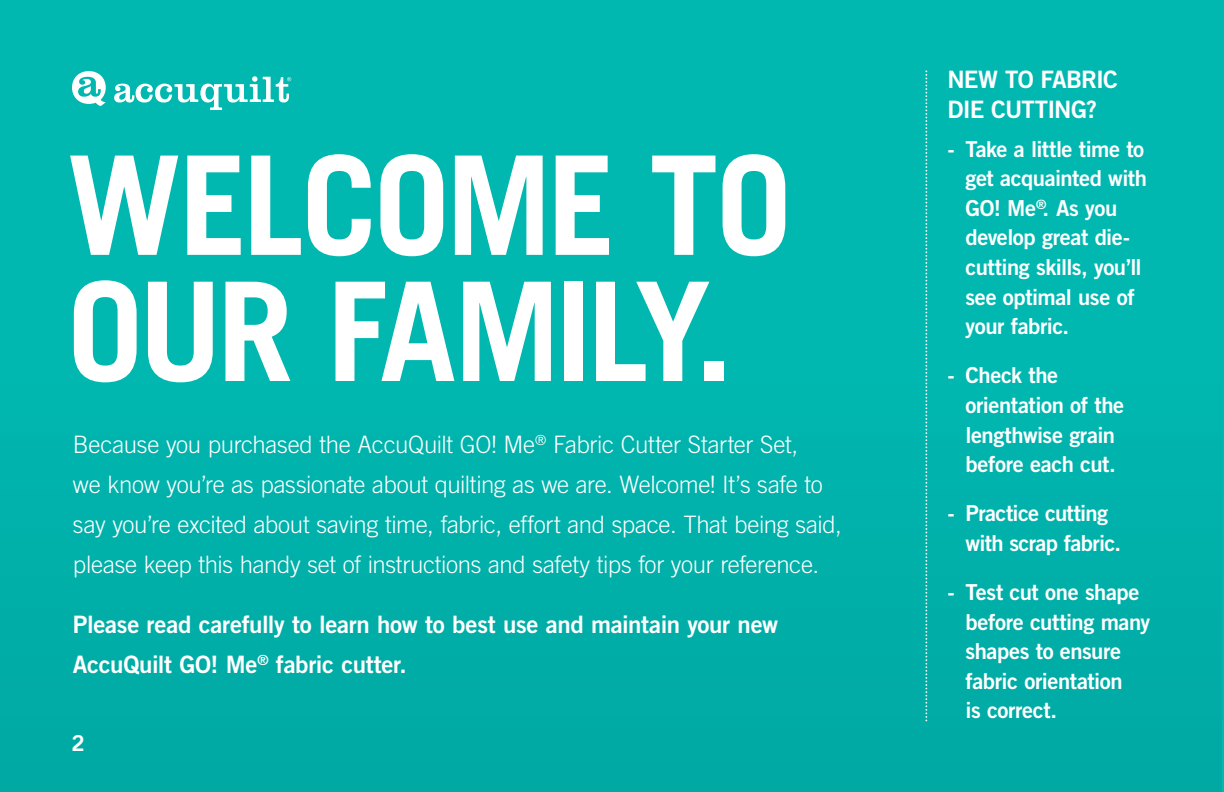
<style>
.page{position:relative;width:1224px;height:792px;background:#00b8b0}
.page>*{position:absolute;margin:0;border:0;box-sizing:border-box;transform-origin:0 0}
.t1{font:700 137.6px/126.2px "Trade Gothic LT Std";letter-spacing:-.035em;color:#fff}
.t2{font:300 24px/40px "Trade Gothic LT Std";letter-spacing:-.015em;color:#fff}
.t3{font:24px/40px "Trade Gothic LT Std Bd 2";letter-spacing:-.015em;color:#fff}
.t4{font:24px/29.6px "Trade Gothic LT Std Bd 2";letter-spacing:-.035em;color:#fff}
.t5{font:22px/29.6px "Trade Gothic LT Std Bd 2";letter-spacing:-.02em;color:#fff}
</style>
<div class="page">
<div style="left:0;top:375px;width:1222px;height:417px;background:#00afa8"></div>
<svg style="left:925px;top:70px;width:2px;height:651px"></svg>
<svg style="left:72px;top:71px;width:34px;height:35px"></svg>
<svg style="left:114px;top:76px;width:177px;height:34px"></svg>
<h1 class="t1" style="left:67px;top:141px;width:727px">WELCOME TO<br>OUR FAMILY.</h1>
<p class="t2" style="left:73px;top:424px;width:770px">Because you purchased the AccuQuilt GO! Me<sup>®</sup> Fabric Cutter Starter Set,<br>we know you’re as passionate about quilting as we are. Welcome! It’s safe to say you’re excited about saving time, fabric, effort and space. That being said, please keep this handy set of instructions and safety tips for your reference.</p>
<p class="t3" style="left:73px;top:604px;width:707px">Please read carefully to learn how to best use and maintain your new<br>AccuQuilt GO! Me<sup>®</sup> fabric cutter.</p>
<p class="t5" style="left:72px;top:728px;width:15px">2</p>
<p class="t4" style="left:948px;top:65px;width:172px">NEW TO FABRIC<br>DIE CUTTING?</p>
<p class="t5" style="left:966px;top:134px;width:183px;text-indent:-18px">- Take a little time to get acquainted with<br>GO! Me<sup>®</sup>. As you develop great die&shy;cutting skills, you’ll see optimal use of your fabric.</p>
<p class="t5" style="left:966px;top:360px;width:160px;text-indent:-18px">- Check the orientation of the lengthwise grain before each cut.</p>
<p class="t5" style="left:966px;top:498px;width:157px;text-indent:-18px">- Practice cutting with scrap fabric.</p>
<p class="t5" style="left:966px;top:577px;width:186px;text-indent:-18px">- Test cut one shape before cutting many shapes to ensure fabric orientation<br>is correct.</p>
</div>
